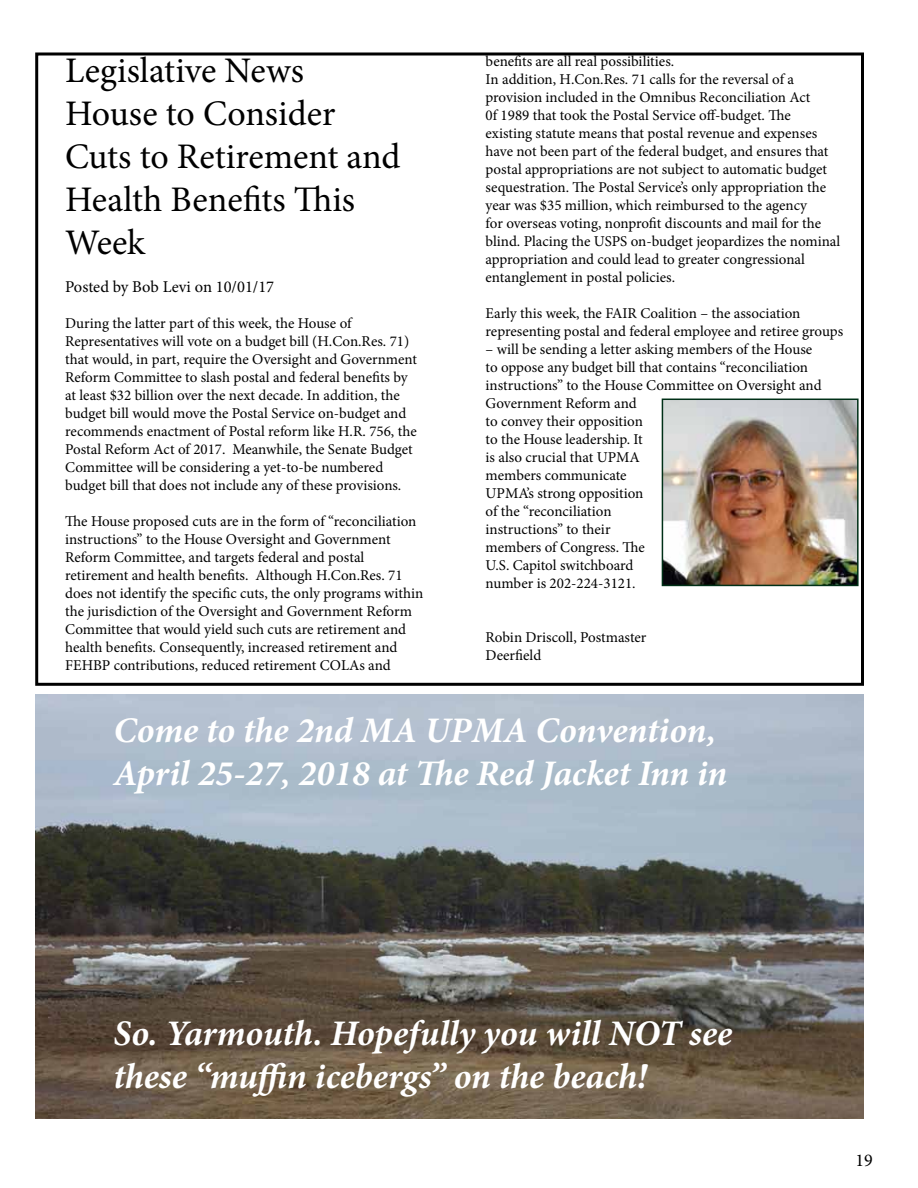
<style>
.page{position:relative;width:918px;height:1188px;background:#fff}
.page>*{position:absolute;margin:0;border:0;box-sizing:border-box;transform-origin:0 0}
.t1{font:italic 700 36px/43.2px "Minion Pro";color:#fff}
.t2{font:36px/43.2px "Minion Pro";color:#000}
.t3{font:18px "Minion Pro";color:#000}
.t4{font:16.5px "Minion Pro";color:#000}
.t5{font:15px/18px "Minion Pro";color:#000}
</style>
<div class="page">
<img style="left:35px;top:695px;width:829px;height:424px">
<div style="left:35px;top:52px;width:829px;height:634px;border:3px solid #000"></div>
<img style="left:665px;top:402px;width:191px;height:181px">
<div style="left:662px;top:399px;width:197px;height:187px;border:2px solid #003017"></div>
<h1 class="t2" style="left:65px;top:49px;width:337px">Legislative News<br>House to Consider<br>Cuts to Retirement and<br>Health Benefits This<br>Week</h1>
<p class="t4" style="left:65px;top:276px;width:211px">Posted by Bob Levi on 10/01/17</p>
<p class="t5" style="left:65px;top:315px;width:353px">During the latter part of this week, the House of Representatives will vote on a budget bill (H.Con.Res. 71) that would, in part, require the Oversight and Government Reform Committee to slash postal and federal benefits by at least $32 billion over the next decade. In addition, the budget bill would move the Postal Service on-budget and recommends enactment of Postal reform like H.R. 756, the Postal Reform Act of 2017. Meanwhile, the Senate Budget Committee will be considering a yet-to-be numbered budget bill that does not include any of these provisions.</p>
<p class="t5" style="left:65px;top:513px;width:360px">The House proposed cuts are in the form of “reconciliation instructions” to the House Oversight and Government Reform Committee, and targets federal and postal retirement and health benefits. Although H.Con.Res. 71 does not identify the specific cuts, the only programs within the jurisdiction of the Oversight and Government Reform Committee that would yield such cuts are retirement and health benefits. Consequently, increased retirement and FEHBP contributions, reduced retirement COLAs and</p>
<p class="t5" style="left:486px;top:53px;width:356px">benefits are all real possibilities.<br>In addition, H.Con.Res. 71 calls for the reversal of a provision included in the Omnibus Reconciliation Act<br>0f 1989 that took the Postal Service off-budget. The existing statute means that postal revenue and expenses have not been part of the federal budget, and ensures that postal appropriations are not subject to automatic budget sequestration. The Postal Service’s only appropriation the year was $35 million, which reimbursed to the agency<br>for overseas voting, nonprofit discounts and mail for the blind. Placing the USPS on-budget jeopardizes the nominal appropriation and could lead to greater congressional entanglement in postal policies.</p>
<p class="t5" style="left:486px;top:305px;width:359px">Early this week, the FAIR Coalition – the association representing postal and federal employee and retiree groups</p>
<p class="t5" style="left:486px;top:341px;width:338px">– will be sending a letter asking members of the House to oppose any budget bill that contains “reconciliation instructions” to the House Committee on Oversight and<br>Government Reform and<br>to convey their opposition<br>to the House leadership. It<br>is also crucial that UPMA<br>members communicate<br>UPMA’s strong opposition<br>of the “reconciliation<br>instructions” to their<br>members of Congress. The<br>U.S. Capitol switchboard<br>number is 202-224-3121.</p>
<p class="t5" style="left:486px;top:629px;width:162px">Robin Driscoll, Postmaster<br>Deerfield</p>
<h1 class="t1" style="left:113px;top:709px;width:615px">Come to the 2nd MA UPMA Convention,<br>April 25-27, 2018 at The Red Jacket Inn in</h1>
<h1 class="t1" style="left:113px;top:1011px;width:620px">So. Yarmouth. Hopefully you will NOT see these “muffin icebergs” on the beach!</h1>
<p class="t3" style="left:855px;top:1148px;width:19px">19</p>
</div>
